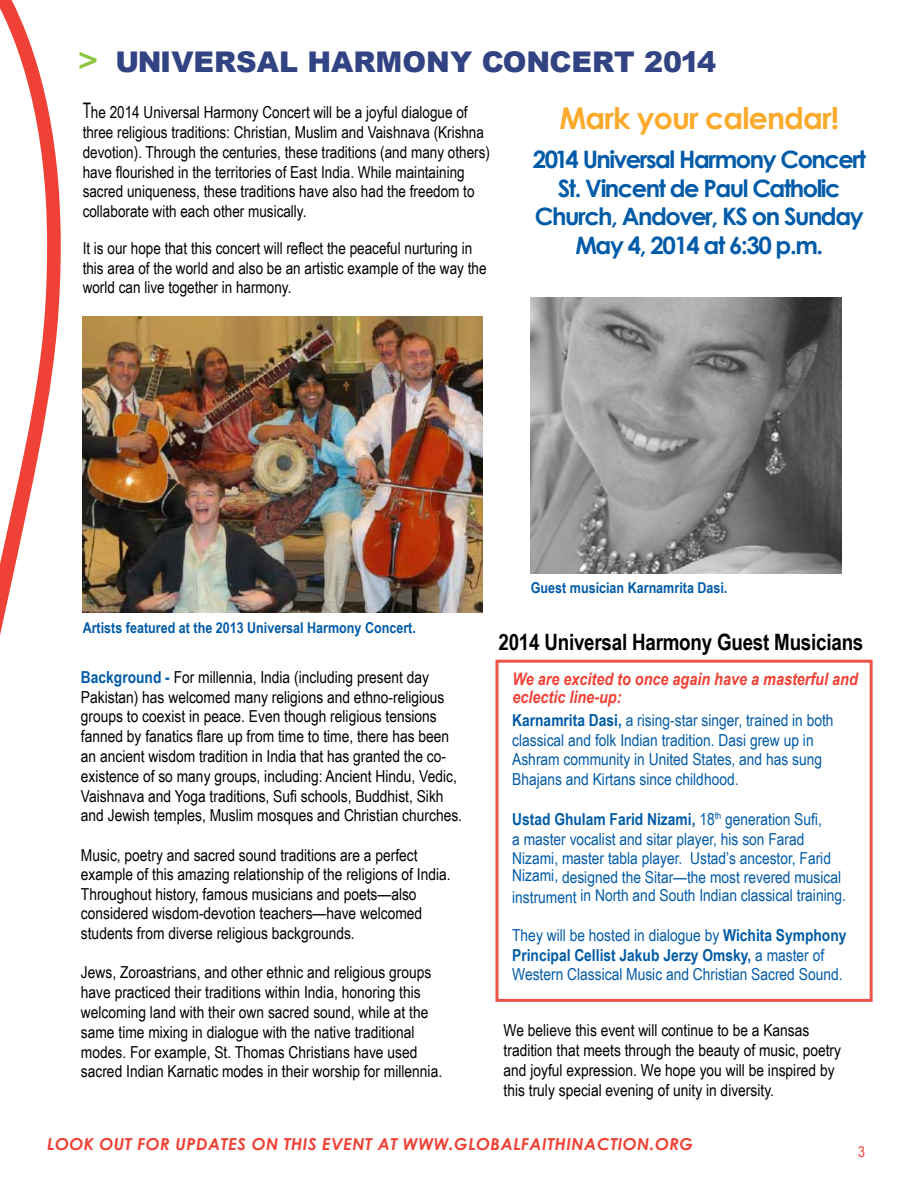
<style>
.page{position:relative;width:918px;height:1188px;background:#fff}
.page>*{position:absolute;margin:0;border:0;box-sizing:border-box;transform-origin:0 0}
.t1{font:700 30px "Century Gothic";letter-spacing:-.03em;color:#fbaa2c}
.t2{font:900 28.5px "Arial";color:#314382}
.t3{font:700 24px/28.5px "Century Gothic";letter-spacing:-.06em;color:#005ba8;text-align:center}
.t4{font:700 22.5px "Arial Narrow";letter-spacing:-.01em;color:#000}
.t5{font:italic 700 17.25px/18px "Arial Narrow";color:#ef4135}
.t6{font:16.5px/19.8px "Arial Narrow";color:#000}
.t7{font:16.5px/19.8px "Arial Narrow";color:#005ba8}
.t8{font:italic 700 16.5px "Century Gothic";letter-spacing:.03em;color:#ef4135}
.t9{font:700 15px "Arial Narrow";color:#005ba8}
.t10{font:15px "Arial Narrow";color:#ef4135}
.s1{font-size:21.45px}
.s2{font-weight:700;color:#005ba8}
.s3{font-weight:700}
</style>
<div class="page">
<svg style="left:47px;top:104px;width:14px;height:301px;fill:#ef4135"></svg>
<svg style="left:0;top:0;width:47px;height:635px"></svg>
<svg style="left:80px;top:52px;width:17px;height:17px"></svg>
<img style="left:83px;top:317px;width:399px;height:296px">
<div style="left:495px;top:660px;width:378px;height:342px;background:#fff;border:3px solid #ef4135"></div>
<img style="left:531px;top:298px;width:310px;height:276px">
<h2 class="t2" style="left:115px;top:41px;width:602px">UNIVERSAL HARMONY CONCERT 2014</h2>
<p class="t6" style="left:83px;top:102px;width:409px"><span class="s1">T</span>he 2014 Universal Harmony Concert will be a joyful dialogue of three religious traditions: Christian, Muslim and Vaishnava (Krishna devotion). Through the centuries, these traditions (and many others) have flourished in the territories of East India. While maintaining sacred uniqueness, these traditions have also had the freedom to collaborate with each other musically.</p>
<p class="t6" style="left:83px;top:237px;width:405px">It is our hope that this concert will reflect the peaceful nurturing in this area of the world and also be an artistic example of the way the world can live together in harmony.</p>
<h1 class="t1" style="left:560px;top:96px;width:281px">Mark your calendar!</h1>
<h3 class="t3" style="left:533px;top:144px;width:335px">2014 Universal Harmony Concert<br>St. Vincent de Paul Catholic<br>Church, Andover, KS on Sunday<br>May 4, 2014 at 6:30 p.m.</h3>
<p class="t9" style="left:83px;top:616px;width:335px">Artists featured at the 2013 Universal Harmony Concert.</p>
<p class="t6" style="left:81px;top:666px;width:383px"><span class="s2">Background -</span> For millennia, India (including present day Pakistan) has welcomed many religions and ethno-religious groups to coexist in peace. Even though religious tensions fanned by fanatics flare up from time to time, there has been an ancient wisdom tradition in India that has granted the co&shy;existence of so many groups, including: Ancient Hindu, Vedic, Vaishnava and Yoga traditions, Sufi schools, Buddhist, Sikh and Jewish temples, Muslim mosques and Christian churches.</p>
<p class="t6" style="left:81px;top:845px;width:371px">Music, poetry and sacred sound traditions are a perfect example of this amazing relationship of the religions of India.<br>Throughout history, famous musicians and poets—also considered wisdom-devotion teachers—have welcomed students from diverse religious backgrounds.</p>
<p class="t6" style="left:81px;top:962px;width:363px">Jews, Zoroastrians, and other ethnic and religious groups have practiced their traditions within India, honoring this welcoming land with their own sacred sound, while at the same time mixing in dialogue with the native traditional modes. For example, St. Thomas Christians have used sacred Indian Karnatic modes in their worship for millennia.</p>
<p class="t9" style="left:531px;top:576px;width:198px">Guest musician Karnamrita Dasi.</p>
<h3 class="t4" style="left:498px;top:625px;width:366px">2014 Universal Harmony Guest Musicians</h3>
<p class="t5" style="left:513px;top:669px;width:347px">We are excited to once again have a masterful and eclectic line-up:</p>
<p class="t7" style="left:512px;top:709px;width:323px"><span class="s3">Karnamrita Dasi,</span> a rising-star singer, trained in both classical and folk Indian tradition. Dasi grew up in Ashram community in United States, and has sung Bhajans and Kirtans since childhood.</p>
<p class="t7" style="left:512px;top:809px;width:335px;line-height:19px"><span class="s3">Ustad Ghulam Farid Nizami,</span> 18<sup>th</sup> generation Sufi,<br>a master vocalist and sitar player, his son Farad Nizami, master tabla player. Ustad’s ancestor, Farid Nizami, designed the Sitar—the most revered musical instrument in North and South Indian classical training.</p>
<p class="t7" style="left:512px;top:925px;width:336px">They will be hosted in dialogue by <span class="s3">Wichita Symphony<br>Principal Cellist Jakub Jerzy Omsky,</span> a master of<br>Western Classical Music and Christian Sacred Sound.</p>
<p class="t6" style="left:504px;top:1020px;width:339px">We believe this event will continue to be a Kansas tradition that meets through the beauty of music, poetry and joyful expression. We hope you will be inspired by this truly special evening of unity in diversity.</p>
<p class="t8" style="left:47px;top:1131px;width:648px">LOOK OUT FOR UPDATES ON THIS EVENT AT WWW.GLOBALFAITHINACTION.ORG</p>
<p class="t10" style="left:858px;top:1141px;width:8px">3</p>
</div>
